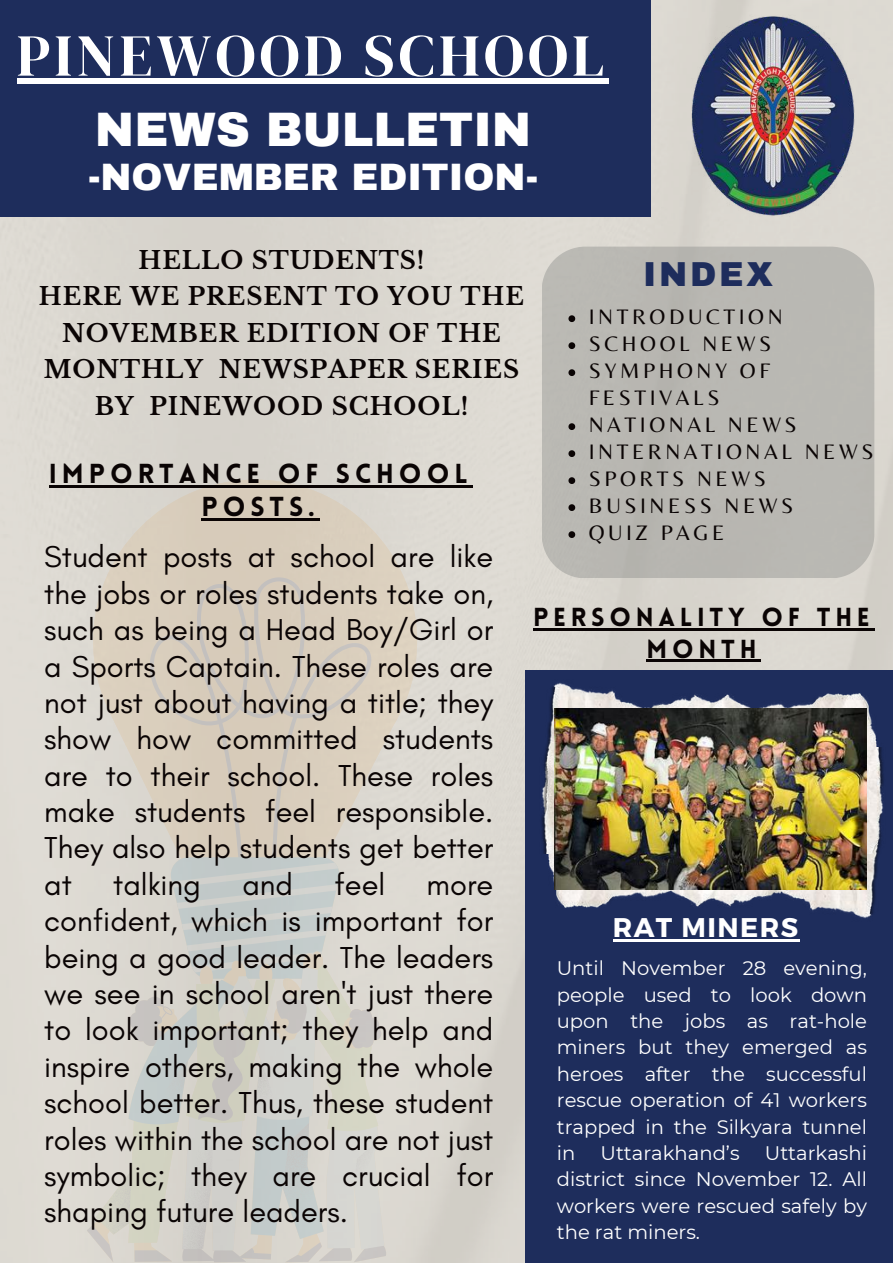
<style>
.page{position:relative;width:893px;height:1264px;background:#fff}
.page>*{position:absolute;margin:0;border:0;box-sizing:border-box;transform-origin:0 0}
.t1{font:59.4px "DM Serif Display";letter-spacing:.07em;color:#fff}
.t2{font:900 47.25px "Archivo";color:#fff}
.t3{font:900 37.35px "Archivo";color:#fff}
.t4{font:900 33.9px "Archivo";letter-spacing:.08em;color:#1e2d5c}
.t5{font:30.75px/36.3px "Glacial Indifference";color:#0a0404;text-align:justify}
.t6{font:700 27px "Montserrat";letter-spacing:.055em;color:#fff}
.t7{font:900 26.85px/33.2px "Lovelo";letter-spacing:.185em;color:#0a0404;text-align:center}
.t8{font:900 25.5px/31.5px "Lovelo";letter-spacing:.185em;color:#0a0404;text-align:center}
.t9{font:700 24.3px/36.6px "Libre Baskerville";letter-spacing:.04em;color:#0a0404;text-align:center}
.t10{font:21.9px/27px "Belleza";letter-spacing:.165em;color:#0a0404}
.t11{font:19.5px/26.4px "Montserrat";color:#fff;text-align:justify}
</style>
<div class="page">
<div style="left:0;top:0;width:892px;height:1262px;background:#dcd8d1"></div>
<div style="left:526px;top:670px;width:366px;height:592px;background:#1e2d5c"></div>
<img style="left:633px;top:14px;width:259px;height:203px">
<div style="left:0;top:0;width:651px;height:216px;background:#1e2d5c"></div>
<div style="left:541px;top:246px;width:333px;height:332px;background:#b9b8b3;border-radius:44px"></div>
<div style="left:87px;top:479px;width:330px;height:783px;background:#dddad2"></div>
<svg style="left:93px;top:479px;width:324px;height:392px;background:#dad2c4"></svg>
<svg style="left:146px;top:577px;width:229px;height:280px;background:#d6ccbc"></svg>
<svg style="left:87px;top:857px;width:301px;height:405px;background:#d1d1ca"></svg>
<img style="left:543px;top:853px;width:336px;height:66px">
<img style="left:541px;top:682px;width:343px;height:171px">
<img style="left:555px;top:708px;width:311px;height:181px">
<div style="left:17px;top:79px;width:591px;height:5px;background:#fff"></div>
<hr style="left:612px;top:939px;width:187px;height:2px;background:#fff">
<svg style="left:568px;top:315px;width:7px;height:7px"></svg>
<svg style="left:568px;top:342px;width:7px;height:7px"></svg>
<svg style="left:568px;top:369px;width:7px;height:7px"></svg>
<svg style="left:568px;top:423px;width:7px;height:7px"></svg>
<svg style="left:568px;top:450px;width:7px;height:7px"></svg>
<svg style="left:568px;top:477px;width:7px;height:7px"></svg>
<svg style="left:568px;top:504px;width:7px;height:7px"></svg>
<svg style="left:568px;top:531px;width:7px;height:7px"></svg>
<hr style="left:533px;top:628px;width:341px;height:2px;background:#0a0404">
<hr style="left:646px;top:659px;width:115px;height:3px;background:#0a0404">
<hr style="left:49px;top:485px;width:423px;height:3px;background:#0a0404">
<hr style="left:201px;top:518px;width:119px;height:3px;background:#0a0404">
<h1 class="t1" style="left:17px;top:14px;width:589px">PINEWOOD SCHOOL</h1>
<h2 class="t2" style="left:95px;top:104px;width:437px">NEWS BULLETIN</h2>
<p class="t3" style="left:88px;top:157px;width:451px">-NOVEMBER EDITION-</p>
<p class="t9" style="left:39px;top:242px;width:486px">HELLO STUDENTS!<br>HERE WE PRESENT TO YOU THE<br>NOVEMBER EDITION OF THE<br>MONTHLY NEWSPAPER SERIES<br>BY PINEWOOD SCHOOL!</p>
<p class="t7" style="left:49px;top:460px;width:420px">IMPORTANCE OF SCHOOL<br>POSTS.</p>
<p class="t5" style="left:44px;top:538px;width:450px">Student posts at school are like the jobs or roles students take on, such as being a Head Boy/Girl or a Sports Captain. These roles are not just about having a title; they show how committed students are to their school. These roles make students feel responsible.<br>They also help students get better at</p>
<p class="t5" style="left:113px;top:866px;width:89px">talking</p>
<p class="t5" style="left:242px;top:866px;width:52px">and</p>
<p class="t5" style="left:334px;top:866px;width:52px">feel</p>
<p class="t5" style="left:44px;top:866px;width:450px;text-indent:382px">more confident, which is important for being a good leader. The leaders we see in school aren't just there to look important; they help and inspire others, making the whole school better. Thus, these student roles within the school are not just symbolic; they are crucial for shaping future leaders.</p>
<p class="t4" style="left:643px;top:256px;width:131px">INDEX</p>
<p class="t10" style="left:588px;top:303px;width:286px">INTRODUCTION<br>SCHOOL NEWS<br>SYMPHONY OF<br>FESTIVALS<br>NATIONAL NEWS<br>INTERNATIONAL NEWS<br>SPORTS NEWS<br>BUSINESS NEWS<br>QUIZ PAGE</p>
<p class="t8" style="left:533px;top:604px;width:338px">PERSONALITY OF THE<br>MONTH</p>
<p class="t6" style="left:612px;top:910px;width:187px">RAT MINERS</p>
<p class="t11" style="left:556px;top:955px;width:312px">Until November 28 evening, people used to look down upon the jobs as rat-hole miners but they emerged as heroes after the successful rescue operation of 41 workers trapped in the Silkyara tunnel in</p>
<p class="t11" style="left:600px;top:1139px;width:141px">Uttarakhand’s</p>
<p class="t11" style="left:556px;top:1139px;width:312px;text-indent:208px">Uttarkashi district since November 12. All workers were rescued safely by the rat miners.</p>
</div>
